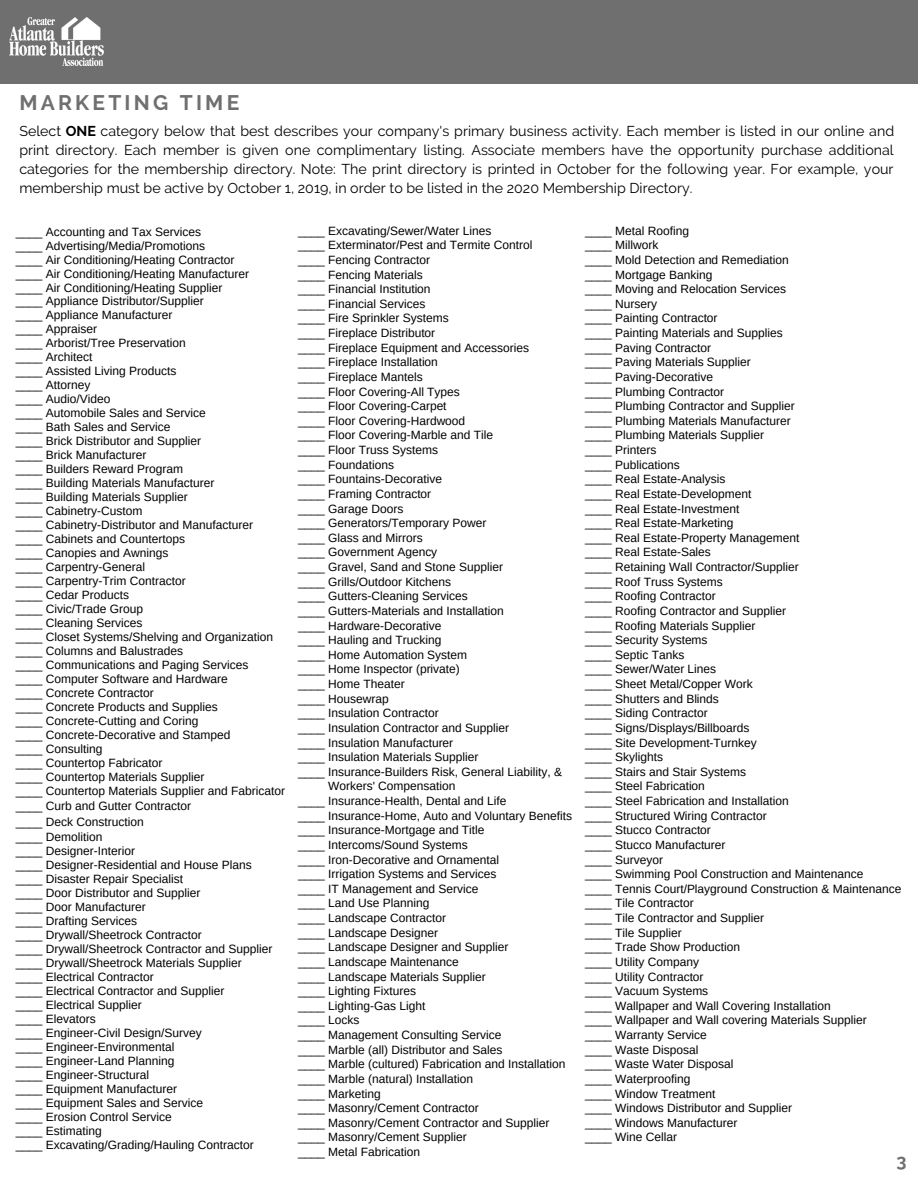
<style>
.page{position:relative;width:918px;height:1188px;background:#fff}
.page>*{position:absolute;margin:0;border:0;box-sizing:border-box;transform-origin:0 0}
.t1{font:700 21px "Raleway";letter-spacing:.155em;color:#6f6f6f}
.t2{font:700 18px "Raleway";color:#6f6f6f}
.t3{font:14.25px/19.2px "Raleway";color:#000;text-align:justify}
.t4{font:12px/14.1px "Arimo";color:#000}
.s1{font-weight:700}
</style>
<div class="page">
<div style="left:0;top:0;width:918px;height:83px;background:#6f6f6f"></div>
<img style="left:10px;top:17px;width:93px;height:49px">
<h1 class="t1" style="left:19px;top:90px;width:221px">MARKETING TIME</h1>
<p class="t3" style="left:19px;top:121px;width:876px">Select <span class="s1">ONE</span> category below that best describes your company's primary business activity. Each member is listed in our online and print directory. Each member is given one complimentary listing. Associate members have the opportunity purchase additional categories for the membership directory. Note: The print directory is printed in October for the following year. For example, your membership must be active by October 1, 2019, in order to be listed in the 2020 Membership Directory.</p>
<p class="t4" style="left:16px;top:224px;width:271px">____ Accounting and Tax Services<br>____ Advertising/Media/Promotions<br>____ Air Conditioning/Heating Contractor<br>____ Air Conditioning/Heating Manufacturer<br>____ Air Conditioning/Heating Supplier<br>____ Appliance Distributor/Supplier<br>____ Appliance Manufacturer<br>____ Appraiser<br>____ Arborist/Tree Preservation<br>____ Architect<br>____ Assisted Living Products<br>____ Attorney<br>____ Audio/Video<br>____ Automobile Sales and Service<br>____ Bath Sales and Service<br>____ Brick Distributor and Supplier<br>____ Brick Manufacturer<br>____ Builders Reward Program<br>____ Building Materials Manufacturer<br>____ Building Materials Supplier<br>____ Cabinetry-Custom<br>____ Cabinetry-Distributor and Manufacturer<br>____ Cabinets and Countertops<br>____ Canopies and Awnings<br>____ Carpentry-General<br>____ Carpentry-Trim Contractor<br>____ Cedar Products<br>____ Civic/Trade Group<br>____ Cleaning Services<br>____ Closet Systems/Shelving and Organization ____ Columns and Balustrades<br>____ Communications and Paging Services<br>____ Computer Software and Hardware<br>____ Concrete Contractor<br>____ Concrete Products and Supplies<br>____ Concrete-Cutting and Coring<br>____ Concrete-Decorative and Stamped<br>____ Consulting<br>____ Countertop Fabricator<br>____ Countertop Materials Supplier<br>____ Countertop Materials Supplier and Fabricator ____ Curb and Gutter Contractor<br>____ Deck Construction<br>____ Demolition<br>____ Designer-Interior<br>____ Designer-Residential and House Plans<br>____ Disaster Repair Specialist<br>____ Door Distributor and Supplier<br>____ Door Manufacturer<br>____ Drafting Services<br>____ Drywall/Sheetrock Contractor<br>____ Drywall/Sheetrock Contractor and Supplier ____ Drywall/Sheetrock Materials Supplier<br>____ Electrical Contractor<br>____ Electrical Contractor and Supplier<br>____ Electrical Supplier<br>____ Elevators<br>____ Engineer-Civil Design/Survey<br>____ Engineer-Environmental<br>____ Engineer-Land Planning<br>____ Engineer-Structural<br>____ Equipment Manufacturer<br>____ Equipment Sales and Service<br>____ Erosion Control Service<br>____ Estimating<br>____ Excavating/Grading/Hauling Contractor</p>
<p class="t4" style="left:585px;top:223px;width:318px;line-height:14.5px">____ Metal Roofing<br>____ Millwork<br>____ Mold Detection and Remediation<br>____ Mortgage Banking<br>____ Moving and Relocation Services<br>____ Nursery<br>____ Painting Contractor<br>____ Painting Materials and Supplies<br>____ Paving Contractor<br>____ Paving Materials Supplier<br>____ Paving-Decorative<br>____ Plumbing Contractor<br>____ Plumbing Contractor and Supplier<br>____ Plumbing Materials Manufacturer<br>____ Plumbing Materials Supplier<br>____ Printers<br>____ Publications<br>____ Real Estate-Analysis<br>____ Real Estate-Development<br>____ Real Estate-Investment<br>____ Real Estate-Marketing<br>____ Real Estate-Property Management<br>____ Real Estate-Sales<br>____ Retaining Wall Contractor/Supplier<br>____ Roof Truss Systems<br>____ Roofing Contractor<br>____ Roofing Contractor and Supplier<br>____ Roofing Materials Supplier<br>____ Security Systems<br>____ Septic Tanks<br>____ Sewer/Water Lines<br>____ Sheet Metal/Copper Work<br>____ Shutters and Blinds<br>____ Siding Contractor<br>____ Signs/Displays/Billboards<br>____ Site Development-Turnkey<br>____ Skylights<br>____ Stairs and Stair Systems<br>____ Steel Fabrication<br>____ Steel Fabrication and Installation<br>____ Structured Wiring Contractor<br>____ Stucco Contractor<br>____ Stucco Manufacturer<br>____ Surveyor<br>____ Swimming Pool Construction and Maintenance<br>____ Tennis Court/Playground Construction &amp; Maintenance ____ Tile Contractor<br>____ Tile Contractor and Supplier<br>____ Tile Supplier<br>____ Trade Show Production<br>____ Utility Company<br>____ Utility Contractor<br>____ Vacuum Systems<br>____ Wallpaper and Wall Covering Installation<br>____ Wallpaper and Wall covering Materials Supplier<br>____ Warranty Service<br>____ Waste Disposal<br>____ Waste Water Disposal<br>____ Waterproofing<br>____ Window Treatment<br>____ Windows Distributor and Supplier<br>____ Windows Manufacturer<br>____ Wine Cellar</p>
<p class="t4" style="left:298px;top:223px;width:195px">____ Excavating/Sewer/Water Lines</p>
<p class="t4" style="left:298px;top:238px;width:236px">____ Exterminator/Pest and Termite Control</p>
<p class="t4" style="left:298px;top:253px;width:133px">____ Fencing Contractor</p>
<p class="t4" style="left:298px;top:267px;width:126px">____ Fencing Materials</p>
<p class="t4" style="left:298px;top:282px;width:134px">____ Financial Institution</p>
<p class="t4" style="left:298px;top:297px;width:129px">____ Financial Services</p>
<p class="t4" style="left:298px;top:311px;width:152px">____ Fire Sprinkler Systems</p>
<p class="t4" style="left:298px;top:326px;width:139px">____ Fireplace Distributor</p>
<p class="t4" style="left:298px;top:340px;width:232px">____ Fireplace Equipment and Accessories</p>
<p class="t4" style="left:298px;top:355px;width:141px">____ Fireplace Installation</p>
<p class="t4" style="left:298px;top:370px;width:126px">____ Fireplace Mantels</p>
<p class="t4" style="left:298px;top:384px;width:163px">____ Floor Covering-All Types</p>
<p class="t4" style="left:298px;top:399px;width:150px">____ Floor Covering-Carpet</p>
<p class="t4" style="left:298px;top:414px;width:169px">____ Floor Covering-Hardwood</p>
<p class="t4" style="left:298px;top:428px;width:196px">____ Floor Covering-Marble and Tile</p>
<p class="t4" style="left:298px;top:443px;width:141px">____ Floor Truss Systems</p>
<p class="t4" style="left:298px;top:457px;width:97px">____ Foundations</p>
<p class="t4" style="left:298px;top:472px;width:145px">____ Fountains-Decorative</p>
<p class="t4" style="left:298px;top:487px;width:135px">____ Framing Contractor</p>
<p class="t4" style="left:298px;top:501px;width:107px">____ Garage Doors</p>
<p class="t4" style="left:298px;top:516px;width:190px">____ Generators/Temporary Power</p>
<p class="t4" style="left:298px;top:531px;width:126px">____ Glass and Mirrors</p>
<p class="t4" style="left:298px;top:545px;width:141px">____ Government Agency</p>
<p class="t4" style="left:298px;top:560px;width:206px">____ Gravel, Sand and Stone Supplier</p>
<p class="t4" style="left:298px;top:574px;width:155px">____ Grills/Outdoor Kitchens</p>
<p class="t4" style="left:298px;top:589px;width:171px">____ Gutters-Cleaning Services</p>
<p class="t4" style="left:298px;top:604px;width:207px">____ Gutters-Materials and Installation</p>
<p class="t4" style="left:298px;top:618px;width:145px">____ Hardware-Decorative</p>
<p class="t4" style="left:298px;top:633px;width:145px">____ Hauling and Trucking</p>
<p class="t4" style="left:298px;top:648px;width:171px">____ Home Automation System</p>
<p class="t4" style="left:298px;top:662px;width:163px">____ Home Inspector (private)</p>
<p class="t4" style="left:298px;top:677px;width:108px">____ Home Theater</p>
<p class="t4" style="left:298px;top:691px;width:92px">____ Housewrap</p>
<p class="t4" style="left:298px;top:706px;width:142px">____ Insulation Contractor</p>
<p class="t4" style="left:298px;top:721px;width:212px">____ Insulation Contractor and Supplier</p>
<p class="t4" style="left:298px;top:735px;width:157px">____ Insulation Manufacturer</p>
<p class="t4" style="left:298px;top:750px;width:182px">____ Insulation Materials Supplier</p>
<p class="t4" style="left:298px;top:765px;width:265px">____ Insurance-Builders Risk, General Liability, &amp;</p>
<p class="t4" style="left:328px;top:779px;width:129px">Workers' Compensation</p>
<p class="t4" style="left:298px;top:794px;width:210px">____ Insurance-Health, Dental and Life</p>
<p class="t4" style="left:298px;top:808px;width:275px">____ Insurance-Home, Auto and Voluntary Benefits</p>
<p class="t4" style="left:298px;top:823px;width:188px">____ Insurance-Mortgage and Title</p>
<p class="t4" style="left:298px;top:838px;width:171px">____ Intercoms/Sound Systems</p>
<p class="t4" style="left:298px;top:852px;width:203px">____ Iron-Decorative and Ornamental</p>
<p class="t4" style="left:298px;top:867px;width:200px">____ Irrigation Systems and Services</p>
<p class="t4" style="left:298px;top:882px;width:182px">____ IT Management and Service</p>
<p class="t4" style="left:298px;top:896px;width:133px">____ Land Use Planning</p>
<p class="t4" style="left:298px;top:911px;width:149px">____ Landscape Contractor</p>
<p class="t4" style="left:298px;top:925px;width:141px">____ Landscape Designer</p>
<p class="t4" style="left:298px;top:940px;width:212px">____ Landscape Designer and Supplier</p>
<p class="t4" style="left:298px;top:955px;width:162px">____ Landscape Maintenance</p>
<p class="t4" style="left:298px;top:969px;width:189px">____ Landscape Materials Supplier</p>
<p class="t4" style="left:298px;top:984px;width:119px">____ Lighting Fixtures</p>
<p class="t4" style="left:298px;top:999px;width:129px">____ Lighting-Gas Light</p>
<p class="t4" style="left:298px;top:1013px;width:63px">____ Locks</p>
<p class="t4" style="left:298px;top:1028px;width:205px">____ Management Consulting Service</p>
<p class="t4" style="left:298px;top:1042px;width:206px">____ Marble (all) Distributor and Sales</p>
<p class="t4" style="left:298px;top:1057px;width:269px">____ Marble (cultured) Fabrication and Installation</p>
<p class="t4" style="left:298px;top:1072px;width:177px">____ Marble (natural) Installation</p>
<p class="t4" style="left:298px;top:1086px;width:84px">____ Marketing</p>
<p class="t4" style="left:298px;top:1101px;width:182px">____ Masonry/Cement Contractor</p>
<p class="t4" style="left:298px;top:1116px;width:253px">____ Masonry/Cement Contractor and Supplier</p>
<p class="t4" style="left:298px;top:1130px;width:170px">____ Masonry/Cement Supplier</p>
<p class="t4" style="left:298px;top:1145px;width:123px">____ Metal Fabrication</p>
<h2 class="t2" style="left:896px;top:1150px;width:12px">3</h2>
</div>
